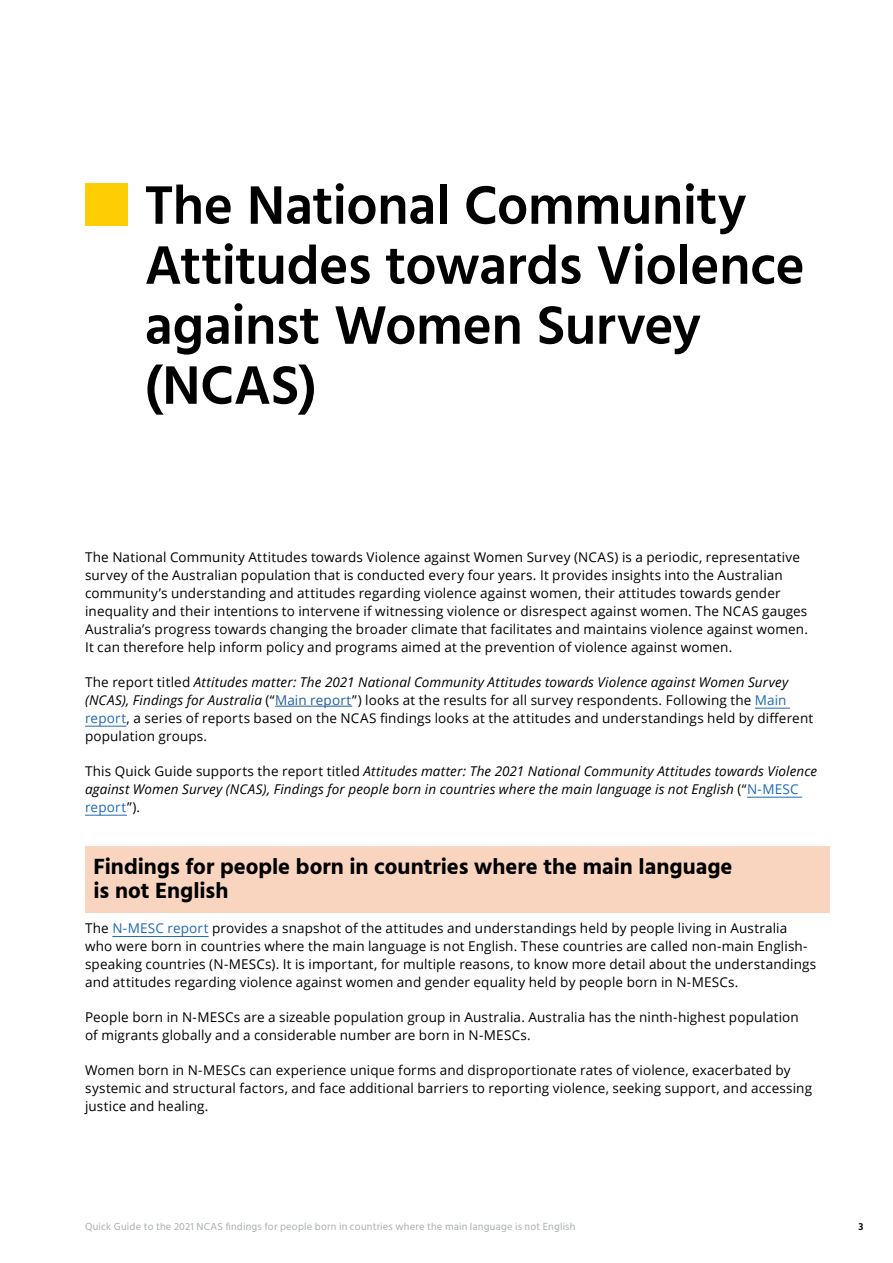
<style>
.page{position:relative;width:893px;height:1263px;background:#fff}
.page>*{position:absolute;margin:0;border:0;box-sizing:border-box;transform-origin:0 0}
.t1{font:600 55.5px/60px "Hind";letter-spacing:-.01em;color:#000}
.t2{font:700 22.5px/24px "Hind";color:#000}
.t3{font:13.5px/18px "Open Sans";letter-spacing:.01em;color:#000}
.t4{font:italic 13.5px/18px "Open Sans";letter-spacing:.01em;color:#000}
.t5{font:10.5px "Hind";letter-spacing:.02em;color:#a9aeb1}
.t6{font:600 10.5px "Hind";color:#000}
.s1{font-style:italic}
.s2{color:#215e9e}
.s3{color:#1f69b4}
.s4{font-style:normal}
.s5{font-style:normal;color:#1f69b4}
</style>
<div class="page">
<hr style="left:275px;top:706px;width:77px;height:1px;background:#215e9e">
<hr style="left:755px;top:708px;width:35px;height:1px;background:#1f69b4">
<hr style="left:85px;top:726px;width:42px;height:1px;background:#1f69b4">
<hr style="left:747px;top:797px;width:55px;height:1px;background:#1f69b4">
<hr style="left:85px;top:815px;width:42px;height:1px;background:#1f69b4">
<div style="left:85px;top:846px;width:744px;height:67px;background:#f9d4bf"></div>
<hr style="left:112px;top:936px;width:97px;height:1px;background:#1f69b4">
<div style="left:85px;top:184px;width:43px;height:42px;background:#ffcd03"></div>
<h1 class="t1" style="left:145px;top:179px;width:662px">The National Community<br>Attitudes towards Violence against Women Survey (NCAS)</h1>
<p class="t3" style="left:85px;top:548px;width:724px">The National Community Attitudes towards Violence against Women Survey (NCAS) is a periodic, representative survey of the Australian population that is conducted every four years. It provides insights into the Australian community’s understanding and attitudes regarding violence against women, their attitudes towards gender inequality and their intentions to intervene if witnessing violence or disrespect against women. The NCAS gauges Australia’s progress towards changing the broader climate that facilitates and maintains violence against women.<br>It can therefore help inform policy and programs aimed at the prevention of violence against women.</p>
<p class="t3" style="left:85px;top:673px;width:730px">The report titled <span class="s1">Attitudes matter: The 2021 National Community Attitudes towards Violence against Women Survey (NCAS), Findings for Australia</span> (“<span class="s2">Main report</span>”) looks at the results for all survey respondents. Following the <span class="s3">Main report</span>, a series of reports based on the NCAS findings looks at the attitudes and understandings held by different population groups.</p>
<p class="t4" style="left:85px;top:762px;width:734px"><span class="s4">This Quick Guide supports the report titled</span> Attitudes matter: The 2021 National Community Attitudes towards Violence against Women Survey (NCAS), Findings for people born in countries where the main language is not English <span class="s4">(“</span><span class="s5">N-MESC report</span><span class="s4">”).</span></p>
<h2 class="t2" style="left:94px;top:855px;width:640px">Findings for people born in countries where the main language is not English</h2>
<p class="t3" style="left:85px;top:919px;width:733px">The <span class="s3">N-MESC report</span> provides a snapshot of the attitudes and understandings held by people living in Australia who were born in countries where the main language is not English. These countries are called non-main English&shy;speaking countries (N-MESCs). It is important, for multiple reasons, to know more detail about the understandings and attitudes regarding violence against women and gender equality held by people born in N-MESCs.</p>
<p class="t3" style="left:85px;top:1008px;width:715px">People born in N-MESCs are a sizeable population group in Australia. Australia has the ninth-highest population of migrants globally and a considerable number are born in N-MESCs.</p>
<p class="t3" style="left:85px;top:1061px;width:729px">Women born in N-MESCs can experience unique forms and disproportionate rates of violence, exacerbated by systemic and structural factors, and face additional barriers to reporting violence, seeking support, and accessing justice and healing.</p>
<p class="t5" style="left:85px;top:1220px;width:492px">Quick Guide to the 2021 NCAS findings for people born in countries where the main language is not English</p>
<p class="t6" style="left:859px;top:1219px;width:6px">3</p>
</div>
